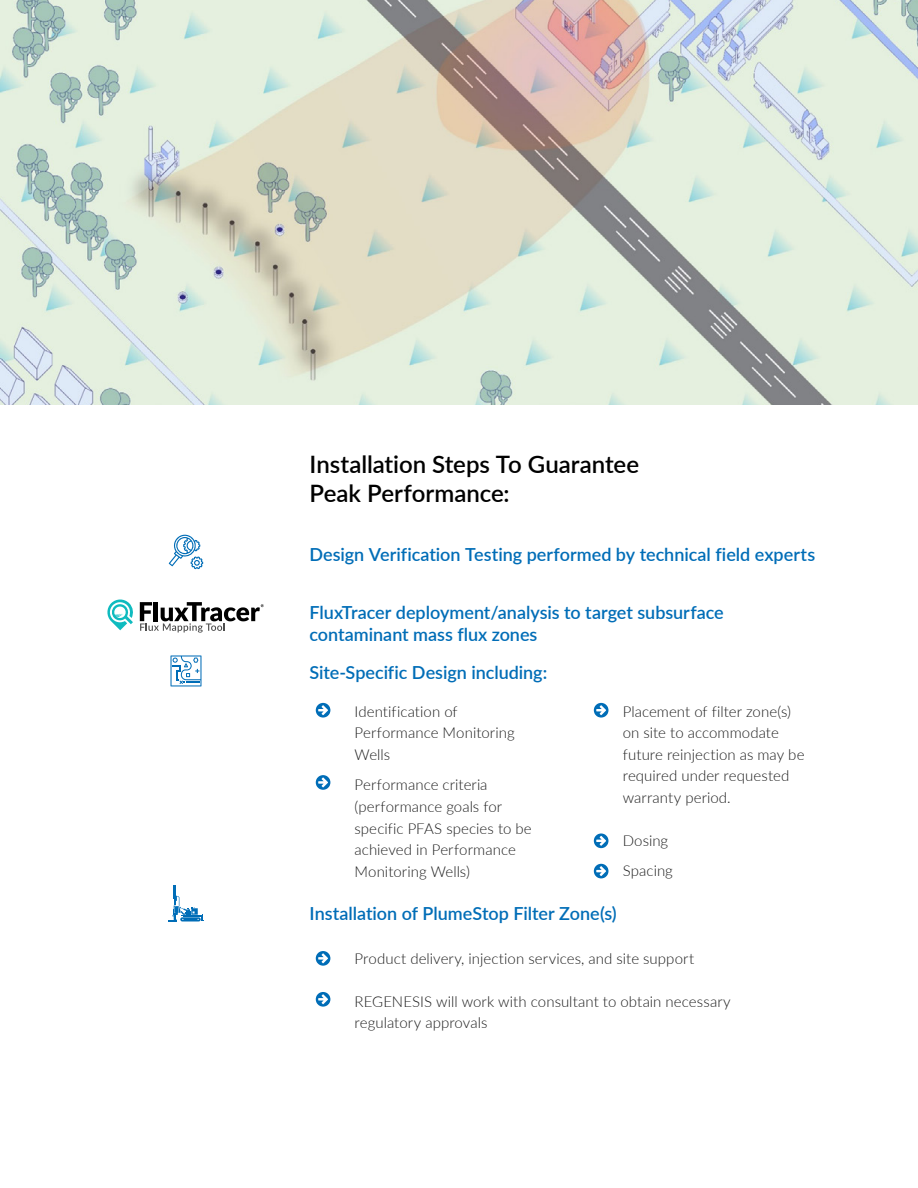
<style>
.page{position:relative;width:918px;height:1188px;background:#fff}
.page>*{position:absolute;margin:0;border:0;box-sizing:border-box;transform-origin:0 0}
.t1{font:600 24px/28.8px "Lato";color:#000}
.t2{font:600 18px/21.6px "Lato";color:#006db7}
.t3{font:300 15px/21.6px "Lato";letter-spacing:.005em;color:#1d1d1d}
</style>
<div class="page">
<img style="left:0;top:0;width:918px;height:405px">
<svg style="left:169px;top:534px;width:34px;height:35px"></svg>
<svg style="left:171px;top:655px;width:30px;height:31px"></svg>
<svg style="left:168px;top:886px;width:36px;height:36px"></svg>
<svg style="left:316px;top:703px;width:14px;height:15px"></svg>
<svg style="left:316px;top:951px;width:14px;height:15px"></svg>
<svg style="left:594px;top:703px;width:14px;height:15px"></svg>
<svg style="left:316px;top:775px;width:14px;height:15px"></svg>
<svg style="left:316px;top:992px;width:14px;height:15px"></svg>
<svg style="left:594px;top:833px;width:14px;height:15px"></svg>
<svg style="left:594px;top:864px;width:14px;height:14px"></svg>
<svg style="left:107px;top:599px;width:26px;height:31px"></svg>
<svg style="left:140px;top:602px;width:124px;height:31px"></svg>
<h1 class="t1" style="left:310px;top:449px;width:331px">Installation Steps To Guarantee<br>Peak Performance:</h1>
<p class="t2" style="left:310px;top:543px;width:507px">Design Verification Testing performed by technical field experts</p>
<p class="t2" style="left:310px;top:601px;width:416px">FluxTracer deployment/analysis to target subsurface contaminant mass flux zones</p>
<p class="t2" style="left:310px;top:661px;width:239px">Site-Specific Design including:</p>
<p class="t3" style="left:623px;top:700px;width:183px">Placement of filter zone(s) on site to accommodate future reinjection as may be required under requested warranty period.</p>
<p class="t3" style="left:623px;top:824px;width:52px;line-height:30.6px">Dosing<br>Spacing</p>
<p class="t3" style="left:355px;top:700px;width:162px">Identification of<br>Performance Monitoring<br>Wells</p>
<p class="t3" style="left:355px;top:774px;width:179px">Performance criteria (performance goals for specific PFAS species to be achieved in Performance<br>Monitoring Wells)</p>
<p class="t2" style="left:310px;top:902px;width:309px">Installation of PlumeStop Filter Zone(s)</p>
<p class="t3" style="left:355px;top:947px;width:341px">Product delivery, injection services, and site support</p>
<p class="t3" style="left:355px;top:990px;width:378px">REGENESIS will work with consultant to obtain necessary regulatory approvals</p>
</div>
